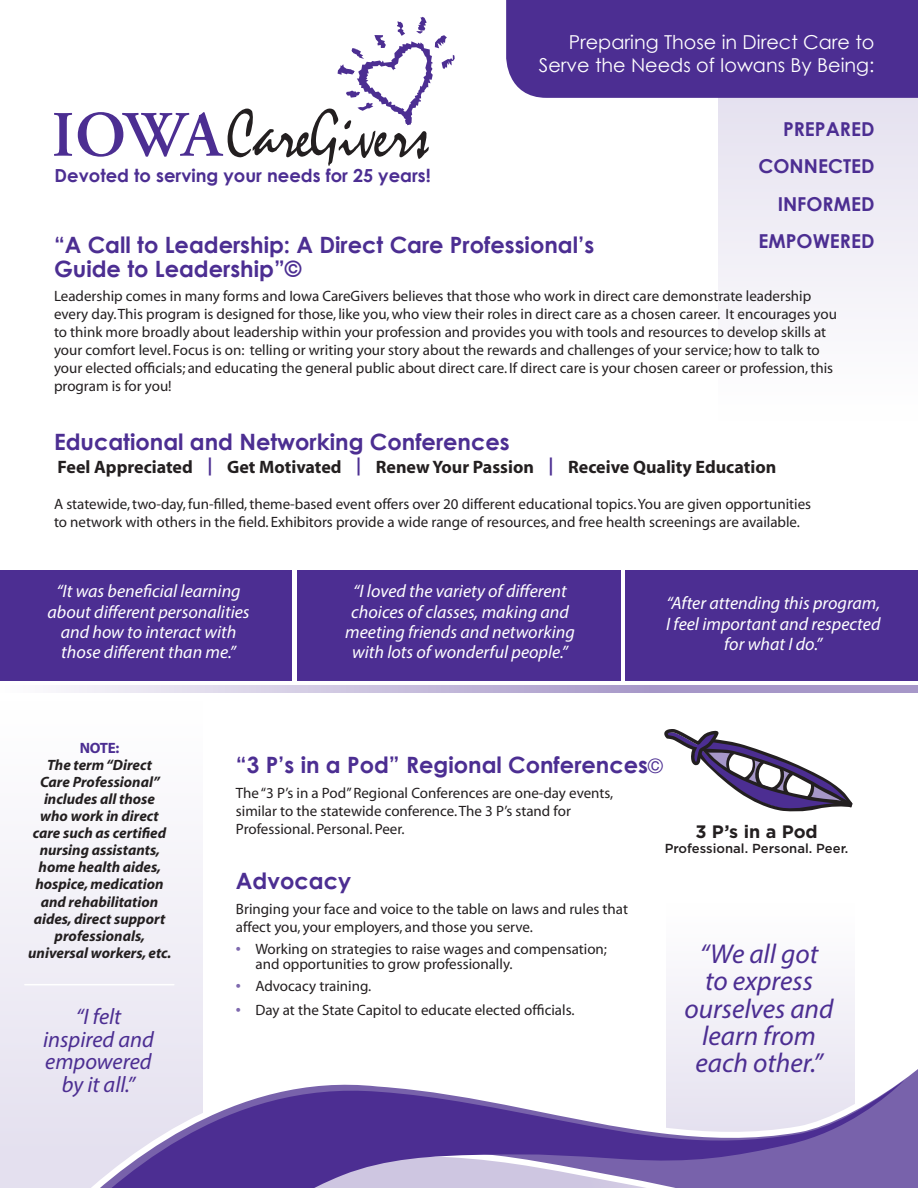
<style>
.page{position:relative;width:918px;height:1188px;background:#fff}
.page>*{position:absolute;margin:0;border:0;box-sizing:border-box;transform-origin:0 0}
.t1{font:italic 27.3px/27.3px "Myriad Pro";color:#4c2e92;text-align:center}
.t2{font:700 22.5px/24px "Century Gothic";color:#4c2e92}
.t3{font:italic 22.35px/22.4px "Myriad Pro";color:#4c2e92;text-align:center}
.t4{font:19.2px/23.1px "Century Gothic";color:#fff;text-align:right}
.t5{font:700 19.2px/37.7px "Century Gothic";color:#4c2e92;text-align:right}
.t6{font:italic 18px/20.2px "Myriad Pro";color:#fff;text-align:center}
.t7{font:700 18px "Myriad";color:#231f20}
.t8{font:700 18px "Century Gothic";color:#4c2e92}
.t9{font:700 18px "Gotham";color:#231f20}
.t10{font:15px/18px "Myriad";color:#231f20}
.t11{font:italic 700 15px/17.1px "Myriad";color:#231f20;text-align:center}
.t12{font:700 15px "Myriad";color:#4c2e92}
.t13{font:500 13.05px "Gotham";color:#231f20}
.s1{color:#4c2e92}
.s2{font-weight:400;font-size:19.5px}
.s3{font-weight:700;color:#7e69ae}
</style>
<div class="page">
<svg style="left:718px;top:98px;width:200px;height:210px;fill:#edebf4"></svg>
<svg style="left:54px;top:113px;width:18px;height:43px"></svg>
<svg style="left:78px;top:17px;width:377px;height:149px"></svg>
<div style="left:0;top:701px;width:202px;height:487px;background:linear-gradient(to bottom,#fff,#e2deee)"></div>
<div style="left:0;top:570px;width:292px;height:110px;background:#4c2e92"></div>
<div style="left:297px;top:570px;width:324px;height:110px;background:#4c2e92"></div>
<div style="left:625px;top:570px;width:293px;height:110px;background:#4c2e92"></div>
<svg style="left:61px;top:686px;width:857px;height:7px"></svg>
<svg style="left:45px;top:940px;width:873px;height:248px"></svg>
<svg style="left:54px;top:1079px;width:850px;height:109px"></svg>
<div style="left:506px;top:0;width:412px;height:98px;background:#4c2e92"></div>
<hr style="left:25px;top:984px;width:149px;height:1px;background:#fff">
<svg style="left:664px;top:729px;width:189px;height:83px"></svg>
<p class="t4" style="left:539px;top:30px;width:337px">Preparing Those in Direct Care to<br>Serve the Needs of Iowans By Being:</p>
<p class="t5" style="left:759px;top:110px;width:117px">PREPARED<br>CONNECTED<br>INFORMED<br>EMPOWERED</p>
<p class="t8" style="left:55px;top:164px;width:378px">Devoted to serving your needs for 25 years!</p>
<h2 class="t2" style="left:54px;top:232px;width:542px">“A Call to Leadership: A Direct Care Professional’s<br>Guide to Leadership”©</h2>
<p class="t10" style="left:54px;top:288px;width:785px">Leadership comes in many forms and Iowa CareGivers believes that those who work in direct care demonstrate leadership every day. This program is designed for those, like you, who view their roles in direct care as a chosen career. It encourages you to think more broadly about leadership within your profession and provides you with tools and resources to develop skills at your comfort level. Focus is on: telling or writing your story about the rewards and challenges of your service; how to talk to your elected officials; and educating the general public about direct care. If direct care is your chosen career or profession, this program is for you!</p>
<h2 class="t2" style="left:54px;top:429px;width:457px">Educational and Networking Conferences</h2>
<p class="t7" style="left:58px;top:457px;width:720px">Feel Appreciated <span class="s1">|</span> Get Motivated <span class="s1">|</span> Renew Your Passion <span class="s1">|</span> Receive Quality Education</p>
<p class="t10" style="left:54px;top:495px;width:759px">A statewide, two-day, fun-filled, theme-based event offers over 20 different educational topics. You are given opportunities to network with others in the field. Exhibitors provide a wide range of resources, and free health screenings are available.</p>
<p class="t6" style="left:48px;top:581px;width:204px">“It was beneficial learning about different personalities and how to interact with those different than me.”</p>
<p class="t6" style="left:345px;top:581px;width:231px">“I loved the variety of different choices of classes, making and meeting friends and networking with lots of wonderful people.”</p>
<p class="t6" style="left:666px;top:593px;width:216px">“After attending this program,<br>I feel important and respected for what I do.”</p>
<p class="t12" style="left:80px;top:740px;width:41px">NOTE:</p>
<p class="t11" style="left:28px;top:757px;width:145px">The term “Direct<br>Care Professional” includes all those<br>who work in direct care such as certified nursing assistants, home health aides, hospice, medication and rehabilitation aides, direct support professionals, universal workers, etc.</p>
<h3 class="t3" style="left:43px;top:1005px;width:112px">“I felt inspired and empowered by it all.”</h3>
<h2 class="t2" style="left:236px;top:752px;width:428px">“3 P’s in a Pod” Regional Conferences<span class="s2">©</span></h2>
<p class="t10" style="left:236px;top:784px;width:379px">The “3 P’s in a Pod” Regional Conferences are one-day events, similar to the statewide conference. The 3 P’s stand for<br>Professional. Personal. Peer.</p>
<h2 class="t2" style="left:236px;top:869px;width:117px">Advocacy</h2>
<p class="t10" style="left:236px;top:901px;width:394px">Bringing your face and voice to the table on laws and rules that affect you, your employers, and those you serve.</p>
<p class="t10" style="left:255px;top:942px;width:353px;line-height:15px;text-indent:-20px"><span class="s3">•</span> Working on strategies to raise wages and compensation; and opportunities to grow professionally.</p>
<p class="t10" style="left:236px;top:977px;width:137px"><span class="s3">•</span> Advocacy training.</p>
<p class="t10" style="left:236px;top:1002px;width:340px"><span class="s3">•</span> Day at the State Capitol to educate elected officials.</p>
<p class="t9" style="left:695px;top:819px;width:124px">3 P’s in a Pod</p>
<p class="t13" style="left:665px;top:840px;width:185px">Professional. Personal. Peer.</p>
<h1 class="t1" style="left:685px;top:940px;width:150px">“We all got<br>to express ourselves and learn from each other.”</h1>
</div>
